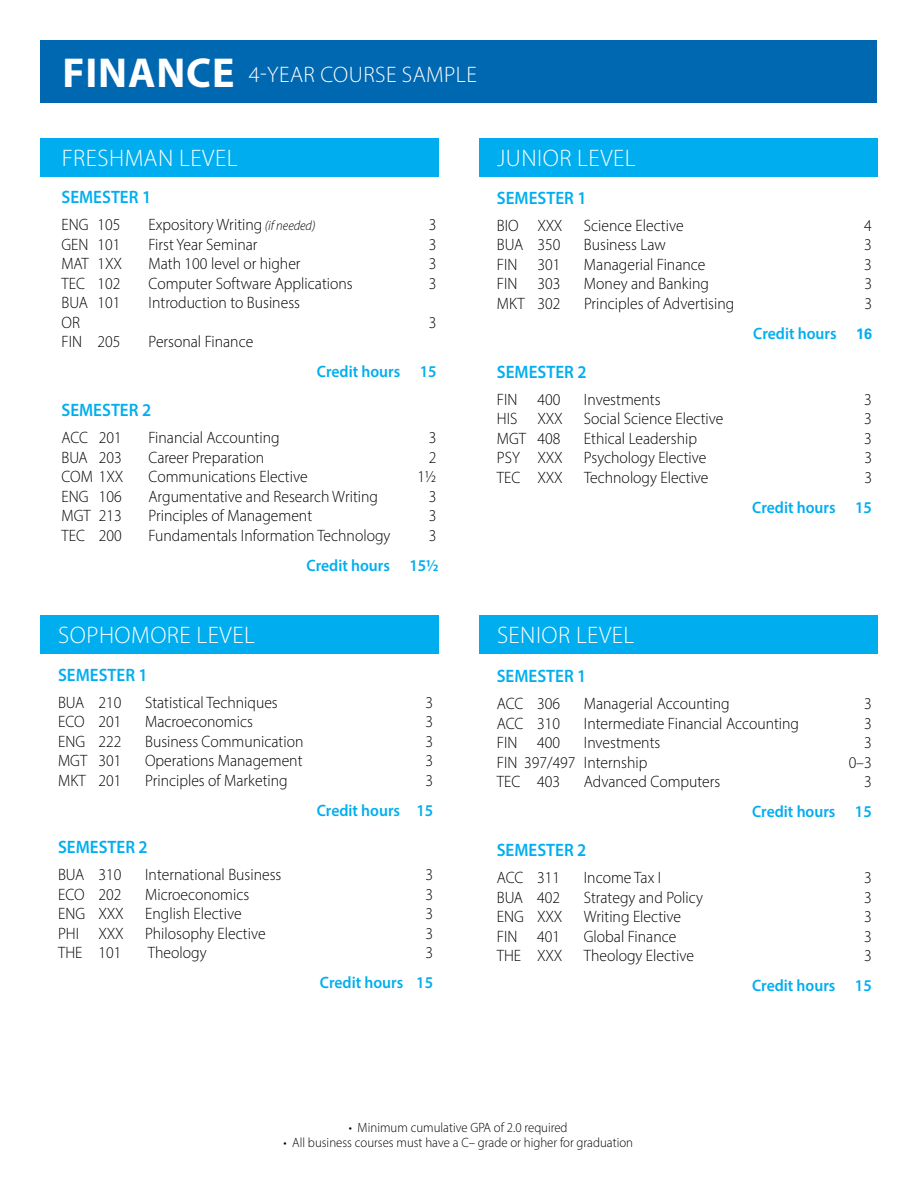
<style>
.page{position:relative;width:918px;height:1188px;background:#fff}
.page>*{position:absolute;margin:0;border:0;box-sizing:border-box;transform-origin:0 0}
.t1{font:300 24px "Myriad Pro";letter-spacing:.02em;color:#fff}
.t2{font:300 22.5px "Myriad Pro";letter-spacing:.02em;color:#fff}
.t3{font:600 18px "Myriad Pro";color:#00aeef;scale:.95 1}
.t4{font:300 16.5px "Myriad Pro";color:#000;scale:.95 1}
.t5{font:600 16.5px/30px "Myriad Pro";color:#00aeef;text-align:right;scale:.95 1}
.t6{font:300 13.5px "Myriad Pro";color:#000;scale:.95 1}
.s1{font-weight:700;font-size:42px}
.s2{font-style:italic;font-size:13.5px}
.s3{font-weight:300;color:#000}
.s4{font-family:"Univers LT Std";font-weight:700;font-size:15px}
</style>
<div class="page">
<div style="left:479px;top:138px;width:399px;height:39px;background:#00aeef"></div>
<div style="left:40px;top:138px;width:399px;height:39px;background:#00aeef"></div>
<div style="left:40px;top:40px;width:838px;height:63px;background:#0067b1"></div>
<div style="left:40px;top:615px;width:399px;height:38px;background:#00aeef"></div>
<div style="left:479px;top:615px;width:398px;height:38px;background:#00aeef"></div>
<h2 class="t2" style="left:62px;top:60px;width:416px"><span class="s1">FINANCE</span> 4-YEAR COURSE SAMPLE</h2>
<h1 class="t1" style="left:62px;top:143px;width:177px">FRESHMAN LEVEL</h1>
<p class="t3" style="left:62px;top:186px;width:96px">SEMESTER 1</p>
<p class="t4" style="left:62px;top:215px;width:64px">ENG 105</p>
<p class="t4" style="left:149px;top:215px;width:177px">Expository Writing <span class="s2">(if needed)</span></p>
<p class="t4" style="left:429px;top:215px;width:10px">3</p>
<p class="t4" style="left:62px;top:234px;width:64px">GEN 101</p>
<p class="t4" style="left:149px;top:234px;width:116px">First Year Seminar</p>
<p class="t4" style="left:429px;top:234px;width:10px">3</p>
<p class="t4" style="left:62px;top:254px;width:65px">MAT 1XX</p>
<p class="t4" style="left:149px;top:254px;width:162px">Math 100 level or higher</p>
<p class="t4" style="left:429px;top:254px;width:10px">3</p>
<p class="t4" style="left:62px;top:273px;width:64px">TEC 102</p>
<p class="t4" style="left:149px;top:273px;width:216px">Computer Software Applications</p>
<p class="t4" style="left:429px;top:273px;width:10px">3</p>
<p class="t4" style="left:62px;top:293px;width:64px">BUA 101</p>
<p class="t4" style="left:149px;top:293px;width:161px">Introduction to Business</p>
<p class="t4" style="left:62px;top:312px;width:21px">OR</p>
<p class="t4" style="left:429px;top:312px;width:10px">3</p>
<p class="t4" style="left:62px;top:332px;width:64px">FIN 205</p>
<p class="t4" style="left:149px;top:332px;width:112px">Personal Finance</p>
<p class="t5" style="left:317px;top:356px;width:127px">Credit hours 15</p>
<p class="t3" style="left:62px;top:399px;width:96px">SEMESTER 2</p>
<p class="t4" style="left:62px;top:428px;width:65px">ACC 201</p>
<p class="t4" style="left:148px;top:428px;width:140px">Financial Accounting</p>
<p class="t4" style="left:429px;top:428px;width:10px">3</p>
<p class="t4" style="left:62px;top:447px;width:65px">BUA 203</p>
<p class="t4" style="left:148px;top:447px;width:123px">Career Preparation</p>
<p class="t4" style="left:429px;top:447px;width:10px">2</p>
<p class="t4" style="left:62px;top:467px;width:67px">COM 1XX</p>
<p class="t4" style="left:148px;top:467px;width:169px">Communications Elective</p>
<p class="t4" style="left:418px;top:467px;width:21px">1½</p>
<p class="t4" style="left:62px;top:486px;width:65px">ENG 106</p>
<p class="t4" style="left:148px;top:486px;width:243px">Argumentative and Research Writing</p>
<p class="t4" style="left:429px;top:486px;width:10px">3</p>
<p class="t4" style="left:62px;top:506px;width:65px">MGT 213</p>
<p class="t4" style="left:148px;top:506px;width:174px">Principles of Management</p>
<p class="t4" style="left:429px;top:506px;width:10px">3</p>
<p class="t4" style="left:62px;top:525px;width:65px">TEC 200</p>
<p class="t4" style="left:148px;top:525px;width:256px">Fundamentals Information Technology</p>
<p class="t4" style="left:429px;top:525px;width:10px">3</p>
<p class="t5" style="left:307px;top:550px;width:141px">Credit hours 15½</p>
<h1 class="t1" style="left:58px;top:621px;width:198px">SOPHOMORE LEVEL</h1>
<p class="t3" style="left:58px;top:663px;width:96px">SEMESTER 1</p>
<p class="t4" style="left:58px;top:692px;width:68px">BUA 210</p>
<p class="t4" style="left:145px;top:692px;width:141px">Statistical Techniques</p>
<p class="t4" style="left:425px;top:692px;width:10px">3</p>
<p class="t4" style="left:58px;top:712px;width:68px">ECO 201</p>
<p class="t4" style="left:145px;top:712px;width:115px">Macroeconomics</p>
<p class="t4" style="left:425px;top:712px;width:10px">3</p>
<p class="t4" style="left:58px;top:731px;width:68px">ENG 222</p>
<p class="t4" style="left:145px;top:731px;width:168px">Business Communication</p>
<p class="t4" style="left:425px;top:731px;width:10px">3</p>
<p class="t4" style="left:58px;top:751px;width:68px">MGT 301</p>
<p class="t4" style="left:145px;top:751px;width:167px">Operations Management</p>
<p class="t4" style="left:425px;top:751px;width:10px">3</p>
<p class="t4" style="left:58px;top:770px;width:68px">MKT 201</p>
<p class="t4" style="left:145px;top:770px;width:152px">Principles of Marketing</p>
<p class="t4" style="left:426px;top:770px;width:10px">3</p>
<p class="t5" style="left:317px;top:795px;width:124px">Credit hours 15</p>
<p class="t3" style="left:58px;top:836px;width:96px">SEMESTER 2</p>
<p class="t4" style="left:58px;top:865px;width:68px">BUA 310</p>
<p class="t4" style="left:145px;top:865px;width:145px">International Business</p>
<p class="t4" style="left:425px;top:865px;width:10px">3</p>
<p class="t4" style="left:58px;top:884px;width:68px">ECO 202</p>
<p class="t4" style="left:145px;top:884px;width:111px">Microeconomics</p>
<p class="t4" style="left:425px;top:884px;width:10px">3</p>
<p class="t4" style="left:58px;top:904px;width:71px">ENG XXX</p>
<p class="t4" style="left:145px;top:904px;width:103px">English Elective</p>
<p class="t4" style="left:425px;top:904px;width:10px">3</p>
<p class="t4" style="left:58px;top:923px;width:71px">PHI XXX</p>
<p class="t4" style="left:145px;top:923px;width:128px">Philosophy Elective</p>
<p class="t4" style="left:425px;top:923px;width:10px">3</p>
<p class="t4" style="left:58px;top:943px;width:68px">THE 101</p>
<p class="t4" style="left:148px;top:943px;width:63px">Theology</p>
<p class="t4" style="left:426px;top:943px;width:10px">3</p>
<p class="t5" style="left:320px;top:967px;width:121px">Credit hours 15</p>
<h1 class="t1" style="left:497px;top:144px;width:140px">JUNIOR LEVEL</h1>
<p class="t3" style="left:497px;top:186px;width:96px">SEMESTER 1</p>
<p class="t4" style="left:497px;top:215px;width:71px">BIO XXX</p>
<p class="t4" style="left:584px;top:215px;width:106px">Science Elective</p>
<p class="t4" style="left:864px;top:215px;width:10px">4</p>
<p class="t4" style="left:497px;top:235px;width:68px">BUA 350</p>
<p class="t4" style="left:584px;top:235px;width:88px">Business Law</p>
<p class="t4" style="left:864px;top:235px;width:10px">3</p>
<p class="t4" style="left:497px;top:254px;width:68px">FIN 301</p>
<p class="t4" style="left:584px;top:254px;width:129px">Managerial Finance</p>
<p class="t4" style="left:864px;top:254px;width:10px">3</p>
<p class="t4" style="left:497px;top:274px;width:68px">FIN 303</p>
<p class="t4" style="left:584px;top:274px;width:133px">Money and Banking</p>
<p class="t4" style="left:864px;top:274px;width:10px">3</p>
<p class="t4" style="left:497px;top:293px;width:68px">MKT 302</p>
<p class="t4" style="left:584px;top:293px;width:160px">Principles of Advertising</p>
<p class="t5" style="left:753px;top:288px;width:127px"><span class="s3">3<br></span>Credit hours <span class="s4">16</span></p>
<p class="t3" style="left:497px;top:360px;width:96px">SEMESTER 2</p>
<p class="t4" style="left:497px;top:389px;width:68px">FIN 400</p>
<p class="t4" style="left:584px;top:389px;width:82px">Investments</p>
<p class="t4" style="left:864px;top:389px;width:10px">3</p>
<p class="t4" style="left:497px;top:409px;width:71px">HIS XXX</p>
<p class="t4" style="left:584px;top:409px;width:148px">Social Science Elective</p>
<p class="t4" style="left:864px;top:409px;width:10px">3</p>
<p class="t4" style="left:497px;top:428px;width:68px">MGT 408</p>
<p class="t4" style="left:584px;top:428px;width:121px">Ethical Leadership</p>
<p class="t4" style="left:864px;top:428px;width:10px">3</p>
<p class="t4" style="left:497px;top:448px;width:71px">PSY XXX</p>
<p class="t4" style="left:584px;top:448px;width:130px">Psychology Elective</p>
<p class="t4" style="left:864px;top:448px;width:10px">3</p>
<p class="t4" style="left:497px;top:467px;width:71px">TEC XXX</p>
<p class="t4" style="left:584px;top:467px;width:133px">Technology Elective</p>
<p class="t4" style="left:864px;top:467px;width:10px">3</p>
<p class="t5" style="left:752px;top:492px;width:127px">Credit hours 15</p>
<h1 class="t1" style="left:497px;top:621px;width:139px">SENIOR LEVEL</h1>
<p class="t3" style="left:497px;top:665px;width:96px">SEMESTER 1</p>
<p class="t4" style="left:497px;top:694px;width:68px">ACC 306</p>
<p class="t4" style="left:584px;top:694px;width:155px">Managerial Accounting</p>
<p class="t4" style="left:864px;top:694px;width:10px">3</p>
<p class="t4" style="left:497px;top:713px;width:68px">ACC 310</p>
<p class="t4" style="left:584px;top:713px;width:228px">Intermediate Financial Accounting</p>
<p class="t4" style="left:864px;top:713px;width:10px">3</p>
<p class="t4" style="left:497px;top:733px;width:68px">FIN 400</p>
<p class="t4" style="left:584px;top:733px;width:82px">Investments</p>
<p class="t4" style="left:864px;top:733px;width:10px">3</p>
<p class="t4" style="left:497px;top:752px;width:160px">FIN 397/497 Internship</p>
<p class="t4" style="left:849px;top:752px;width:26px">0–3</p>
<p class="t4" style="left:497px;top:772px;width:68px">TEC 403</p>
<p class="t4" style="left:584px;top:772px;width:145px">Advanced Computers</p>
<p class="t4" style="left:864px;top:772px;width:10px">3</p>
<p class="t5" style="left:752px;top:796px;width:127px">Credit hours 15</p>
<p class="t3" style="left:497px;top:839px;width:96px">SEMESTER 2</p>
<p class="t4" style="left:497px;top:868px;width:68px">ACC 311</p>
<p class="t4" style="left:584px;top:868px;width:83px">Income Tax I</p>
<p class="t4" style="left:864px;top:868px;width:10px">3</p>
<p class="t4" style="left:497px;top:887px;width:68px">BUA 402</p>
<p class="t4" style="left:584px;top:887px;width:127px">Strategy and Policy</p>
<p class="t4" style="left:864px;top:887px;width:10px">3</p>
<p class="t4" style="left:497px;top:907px;width:71px">ENG XXX</p>
<p class="t4" style="left:584px;top:907px;width:104px">Writing Elective</p>
<p class="t4" style="left:864px;top:907px;width:10px">3</p>
<p class="t4" style="left:497px;top:926px;width:68px">FIN 401</p>
<p class="t4" style="left:584px;top:926px;width:99px">Global Finance</p>
<p class="t4" style="left:864px;top:926px;width:10px">3</p>
<p class="t4" style="left:497px;top:946px;width:71px">THE XXX</p>
<p class="t4" style="left:584px;top:946px;width:117px">Theology Elective</p>
<p class="t4" style="left:864px;top:946px;width:10px">3</p>
<p class="t5" style="left:752px;top:970px;width:127px">Credit hours 15</p>
<p class="t6" style="left:349px;top:1119px;width:232px">• Minimum cumulative GPA of 2.0 required</p>
<p class="t6" style="left:283px;top:1134px;width:370px">• All business courses must have a C– grade or higher for graduation</p>
</div>
